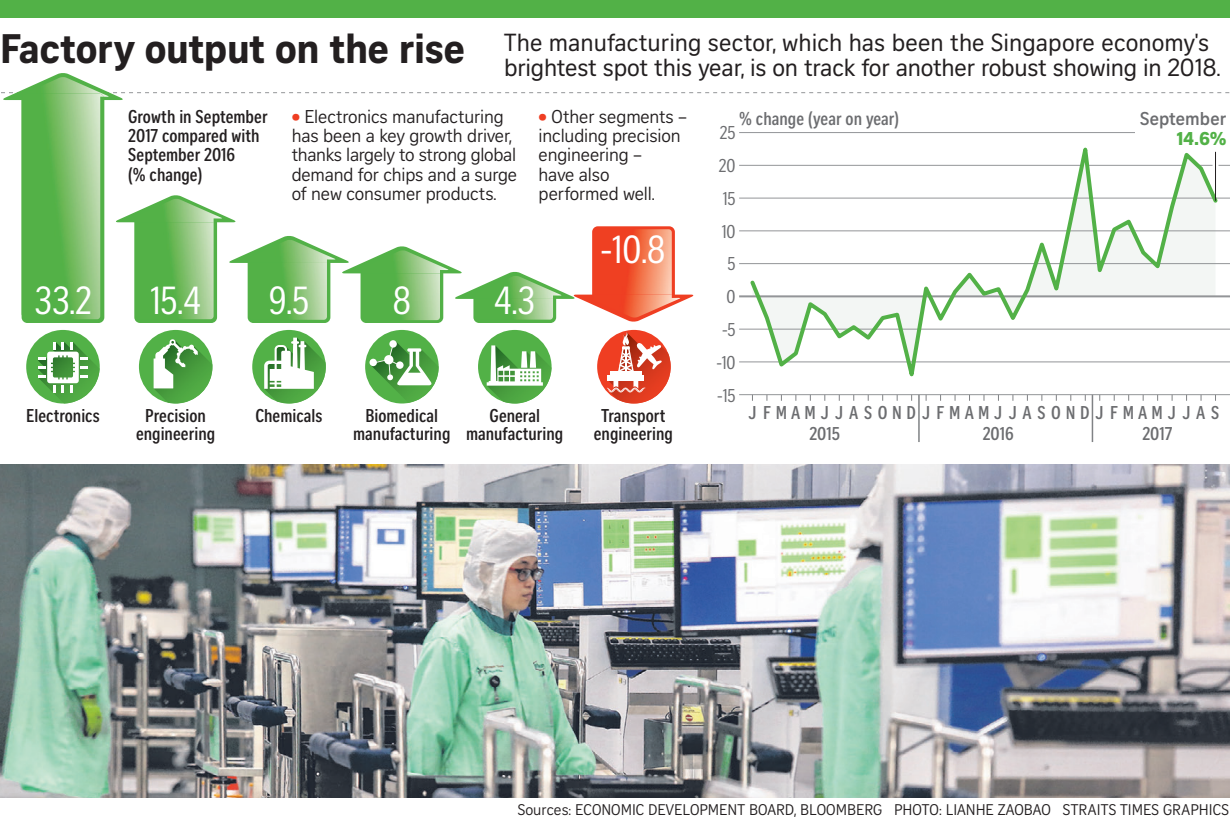
<style>
.page{position:relative;width:1230px;height:817px;background:#fff}
.page>*{position:absolute;margin:0;border:0;box-sizing:border-box;transform-origin:0 0}
.t1{font:700 40px "Curator Serp Text";letter-spacing:-.01em;color:#231f20}
.t2{font:38px "Curator Head Cond ST Regular";color:#fff}
.t3{font:24px/25px "Curator Head ST Regular";letter-spacing:-.01em;color:#231f20}
.t4{font:18px/19px "Curator Serp Text";letter-spacing:-.01em;color:#231f20}
.t5{font:700 18px/18px "Curator Head Cond ST Semi";color:#231f20;text-align:center}
.t6{font:700 18px/21.4px "Curator Head Cond ST Semi";letter-spacing:.27em;color:#6c6d70}
.t7{font:700 18px "Curator Head Cond ST Semi";color:#6c6d70}
.t8{font:18px "Curator Head Cond ST Regular";color:#6c6d70}
.t9{font:700 18px "Curator Head ST Semi";color:#6c6d70}
.t10{font:700 18px "Curator Head Cond ST Semi";letter-spacing:.23em;color:#6c6d70}
.t11{font:700 18px "Curator Head ST Extra";color:#52b147}
.t12{font:15px "Curator Serp Text";color:#231f20}
.s1{font-weight:700;font-size:24px;color:#ef3e22}
</style>
<div class="page">
<img style="left:0;top:464px;width:1230px;height:333px">
<hr style="left:739px;top:165px;width:491px;height:1px;background:#939598">
<hr style="left:918px;top:394px;width:1px;height:48px;background:#808285">
<hr style="left:1091px;top:394px;width:2px;height:48px;background:#808285">
<hr style="left:739px;top:394px;width:491px;height:1px;background:#939598">
<hr style="left:739px;top:361px;width:491px;height:1px;background:#939598">
<hr style="left:739px;top:328px;width:491px;height:1px;background:#939598">
<hr style="left:739px;top:295px;width:491px;height:2px;background:#939598">
<hr style="left:739px;top:263px;width:491px;height:1px;background:#939598">
<hr style="left:739px;top:230px;width:491px;height:1px;background:#939598">
<hr style="left:739px;top:197px;width:491px;height:1px;background:#939598">
<hr style="left:739px;top:132px;width:491px;height:1px;background:#939598">
<svg style="left:747px;top:147px;width:473px;height:230px"></svg>
<div style="left:1135px;top:126px;width:95px;height:13px;background:#fff"></div>
<hr style="left:1215px;top:152px;width:1px;height:49px;background:#231f20">
<div style="left:0;top:0;width:1230px;height:17px;background:#52b147"></div>
<div style="left:134px;top:216px;width:83px;height:107px;background:#52b147;border-radius:6px"></div>
<svg style="left:116px;top:195px;width:120px;height:27px"></svg>
<img style="left:168px;top:222px;width:46px;height:97px">
<img style="left:134px;top:199px;width:89px;height:23px">
<div style="left:26px;top:330px;width:74px;height:73px;background:#52b147;border-radius:50%"></div>
<img style="left:38px;top:342px;width:62px;height:61px">
<svg style="left:38px;top:342px;width:50px;height:50px"></svg>
<div style="left:139px;top:330px;width:73px;height:73px;background:#52b147;border-radius:50%"></div>
<img style="left:154px;top:340px;width:59px;height:63px">
<svg style="left:154px;top:339px;width:44px;height:49px"></svg>
<div style="left:252px;top:330px;width:74px;height:73px;background:#52b147;border-radius:50%"></div>
<img style="left:264px;top:340px;width:62px;height:63px">
<svg style="left:264px;top:337px;width:50px;height:52px"></svg>
<div style="left:365px;top:330px;width:74px;height:73px;background:#52b147;border-radius:50%"></div>
<img style="left:371px;top:347px;width:68px;height:56px">
<svg style="left:369px;top:340px;width:64px;height:45px"></svg>
<div style="left:478px;top:330px;width:73px;height:73px;background:#52b147;border-radius:50%"></div>
<img style="left:487px;top:345px;width:65px;height:58px">
<svg style="left:487px;top:345px;width:56px;height:40px"></svg>
<svg style="left:1px;top:73px;width:1228px;height:27px"></svg>
<img style="left:21px;top:77px;width:88px;height:20px">
<img style="left:22px;top:93px;width:82px;height:226px">
<div style="left:473px;top:293px;width:83px;height:30px;background:#52b147;border-radius:6px"></div>
<div style="left:592px;top:226px;width:83px;height:75px;background:#ef3e22;border-radius:6px"></div>
<svg style="left:229px;top:235px;width:465px;height:87px"></svg>
<img style="left:593px;top:229px;width:79px;height:65px">
<img style="left:592px;top:294px;width:89px;height:23px">
<div style="left:597px;top:330px;width:74px;height:73px;background:#ef3e22;border-radius:50%"></div>
<img style="left:608px;top:343px;width:63px;height:60px">
<svg style="left:607px;top:332px;width:55px;height:60px"></svg>
<h3 class="t3" style="left:504px;top:30px;width:718px">The manufacturing sector, which has been the Singapore economy's brightest spot this year, is on track for another robust showing in 2018.</h3>
<p class="t4" style="left:292px;top:107px;width:227px"><span class="s1">•</span> Electronics manufacturing has been a key growth driver, thanks largely to strong global demand for chips and a surge of new consumer products.</p>
<p class="t4" style="left:539px;top:107px;width:150px"><span class="s1">•</span> Other segments – including precision engineering –<br>have also performed well.</p>
<h1 class="t1" style="left:0;top:24px;width:466px">Factory output on the rise</h1>
<p class="t5" style="left:128px;top:108px;width:141px;line-height:19px;text-align:left">Growth in September<br>2017 compared with<br>September 2016<br>(% change)</p>
<p class="t7" style="left:739px;top:108px;width:161px">% change (year on year)</p>
<p class="t9" style="left:1140px;top:107px;width:88px">September</p>
<p class="t11" style="left:1176px;top:127px;width:51px">14.6%</p>
<p class="t8" style="left:720px;top:123px;width:17px">25</p>
<p class="t8" style="left:719px;top:156px;width:18px">20</p>
<p class="t8" style="left:723px;top:189px;width:14px">15</p>
<h2 class="t2" style="left:34px;top:279px;width:59px">33.2</h2>
<h2 class="t2" style="left:150px;top:279px;width:52px">15.4</h2>
<h2 class="t2" style="left:269px;top:279px;width:42px">9.5</h2>
<h2 class="t2" style="left:393px;top:279px;width:20px">8</h2>
<h2 class="t2" style="left:494px;top:279px;width:42px">4.3</h2>
<h2 class="t2" style="left:600px;top:228px;width:66px">-10.8</h2>
<p class="t5" style="left:26px;top:407px;width:75px">Electronics</p>
<p class="t5" style="left:136px;top:407px;width:81px">Precision engineering</p>
<p class="t5" style="left:255px;top:407px;width:69px">Chemicals</p>
<p class="t5" style="left:353px;top:407px;width:99px">Biomedical manufacturing</p>
<p class="t5" style="left:466px;top:407px;width:99px">General manufacturing</p>
<p class="t5" style="left:594px;top:407px;width:81px">Transport engineering</p>
<p class="t8" style="left:722px;top:221px;width:15px">10</p>
<p class="t8" style="left:727px;top:254px;width:10px">5</p>
<p class="t8" style="left:726px;top:287px;width:10px">0</p>
<p class="t8" style="left:722px;top:320px;width:15px">-5</p>
<p class="t8" style="left:716px;top:352px;width:21px">-10</p>
<p class="t8" style="left:717px;top:385px;width:20px">-15</p>
<p class="t6" style="left:809px;top:402px;width:411px;text-indent:-61px">JFMAMJJASONDJFMAMJJASONDJFMAMJJAS<br>2015</p>
<p class="t10" style="left:983px;top:424px;width:32px">2016</p>
<p class="t10" style="left:1142px;top:424px;width:31px">2017</p>
<p class="t12" style="left:518px;top:800px;width:713px">Sources: ECONOMIC DEVELOPMENT BOARD, BLOOMBERG PHOTO: LIANHE ZAOBAO STRAITS TIMES GRAPHICS</p>
</div>
